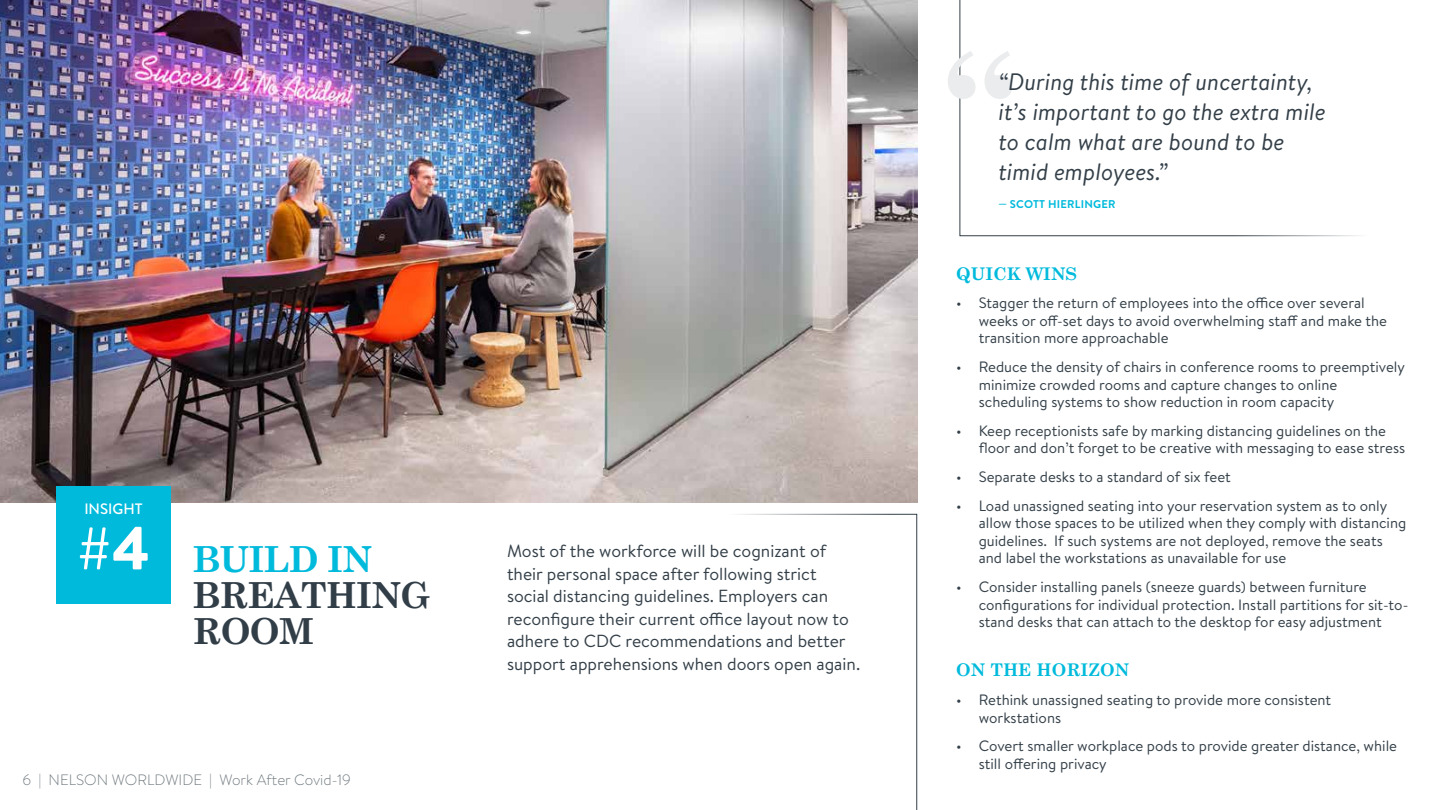
<style>
.page{position:relative;width:1440px;height:810px;background:#fff}
.page>*{position:absolute;margin:0;border:0;box-sizing:border-box;transform-origin:0 0}
.t1{font:700 36px/36px "Century Schoolbook";letter-spacing:-.025em;color:#313e48}
.t2{font:italic 23.75px/30px "Brandon Text";color:#333f48}
.t3{font:17.5px/22.5px "Brandon Text";color:#333f48}
.t4{font:700 17.5px "Century Schoolbook";color:#00badc}
.t5{font:500 15.12px "Brandon Text";color:#fff}
.t6{font:15px/17.5px "Brandon Text";color:#333f48}
.t7{font:300 15px "Brandon Text";color:#70797f}
.t8{font:700 11.25px "Brandon Text";letter-spacing:.02em;color:#00badc}
.s1{font-family:"Brandon Text";font-weight:900;font-size:60px;color:#fff}
.s2{color:#00badc}
</style>
<div class="page">
<svg style="left:959px;top:0;width:400px;height:237px"></svg>
<svg style="left:948px;top:51px;width:64px;height:48px"></svg>
<img style="left:0;top:0;width:917px;height:503px">
<div style="left:56px;top:487px;width:115px;height:117px;background:#00badc"></div>
<svg style="left:738px;top:513px;width:180px;height:297px"></svg>
<p class="t5" style="left:84px;top:499px;width:60px">INSIGHT</p>
<h1 class="t1" style="left:192px;top:539px;width:240px;text-indent:-115px"><span class="s1">#4</span> <span class="s2">BUILD IN<br></span>BREATHING<br>ROOM</h1>
<p class="t7" style="left:22px;top:769px;width:330px">6 | NELSON WORLDWIDE | Work After Covid-19</p>
<p class="t3" style="left:507px;top:539px;width:355px">Most of the workforce will be cognizant of their personal space after following strict social distancing guidelines. Employers can reconfigure their current office layout now to adhere to CDC recommendations and better support apprehensions when doors open again.</p>
<h2 class="t2" style="left:999px;top:66px;width:329px">“During this time of uncertainty, it’s important to go the extra mile to calm what are bound to be timid employees.”</h2>
<p class="t8" style="left:999px;top:196px;width:119px">— SCOTT HIERLINGER</p>
<p class="t4" style="left:956px;top:260px;width:123px">QUICK WINS</p>
<p class="t6" style="left:979px;top:294px;width:410px;text-indent:-22px">• Stagger the return of employees into the office over several weeks or off-set days to avoid overwhelming staff and make the transition more approachable</p>
<p class="t6" style="left:979px;top:358px;width:428px;text-indent:-22px">• Reduce the density of chairs in conference rooms to preemptively minimize crowded rooms and capture changes to online scheduling systems to show reduction in room capacity</p>
<p class="t6" style="left:979px;top:421px;width:428px;text-indent:-22px">• Keep receptionists safe by marking distancing guidelines on the floor and don’t forget to be creative with messaging to ease stress</p>
<p class="t6" style="left:956px;top:468px;width:276px">• Separate desks to a standard of six feet</p>
<p class="t6" style="left:979px;top:496px;width:429px;text-indent:-22px">• Load unassigned seating into your reservation system as to only allow those spaces to be utilized when they comply with distancing guidelines. If such systems are not deployed, remove the seats and label the workstations as unavailable for use</p>
<p class="t6" style="left:979px;top:578px;width:431px;text-indent:-22px">• Consider installing panels (sneeze guards) between furniture configurations for individual protection. Install partitions for sit-to&shy;stand desks that can attach to the desktop for easy adjustment</p>
<p class="t4" style="left:956px;top:656px;width:175px">ON THE HORIZON</p>
<p class="t6" style="left:979px;top:691px;width:354px;text-indent:-22px">• Rethink unassigned seating to provide more consistent workstations</p>
<p class="t6" style="left:979px;top:737px;width:420px;text-indent:-22px">• Covert smaller workplace pods to provide greater distance, while still offering privacy</p>
</div>
